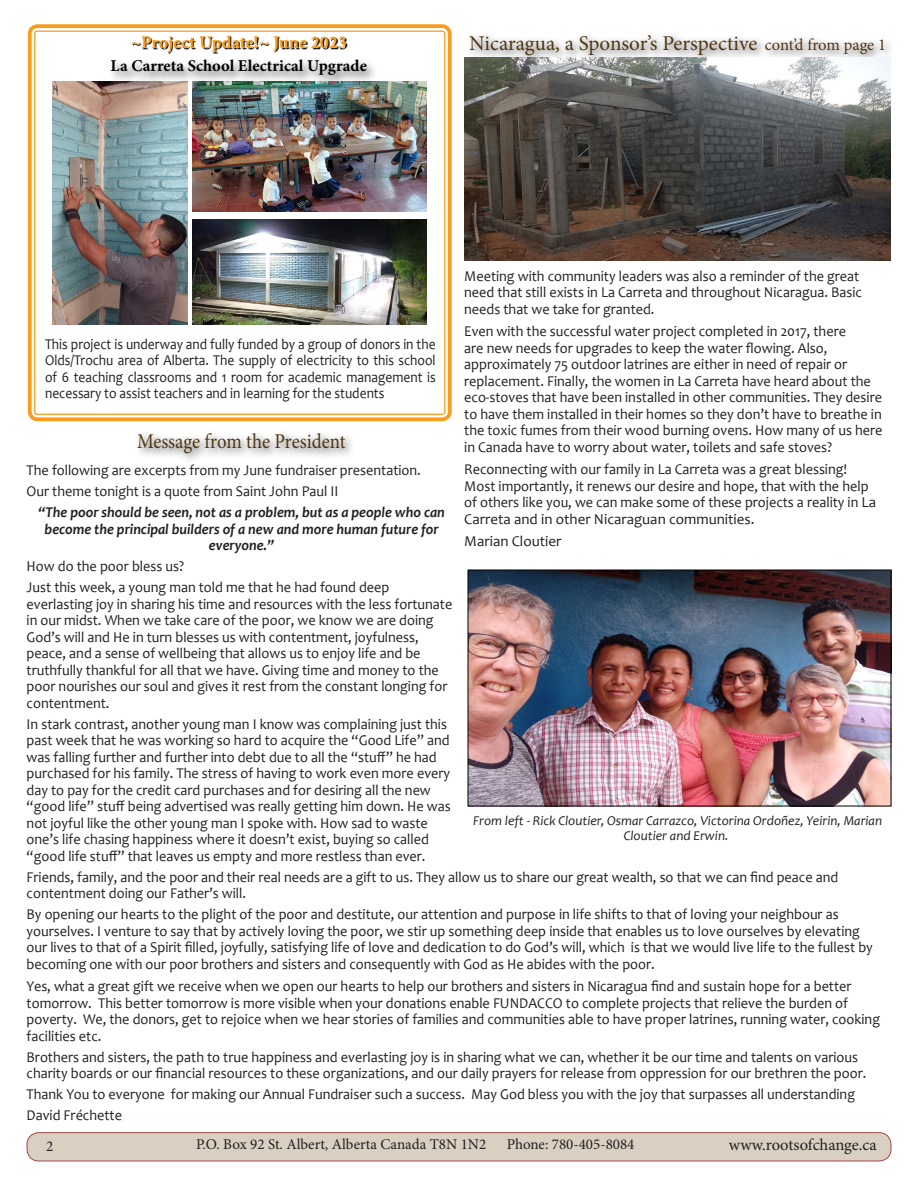
<style>
.page{position:relative;width:918px;height:1188px;background:#fff}
.page>*{position:absolute;margin:0;border:0;box-sizing:border-box;transform-origin:0 0}
.t1{font:21px "Minion Pro";letter-spacing:-.005em;color:#503611}
.t2{font:21px "Minion Pro";letter-spacing:-.005em;color:#503611;scale:.9 1}
.t3{font:700 18px "Minion Pro";color:#f89c1c}
.t4{font:700 16.5px "Minion Pro";letter-spacing:.005em;color:#000}
.t5{font:16.5px "Minion Pro";letter-spacing:-.005em;color:#231f20}
.t6{font:15px/16.5px "Candara";color:#231f20;scale:.95 1}
.t7{font:15px/16.5px "Candara";color:#231f20;text-align:justify;scale:.9 1}
.t8{font:italic 700 15px/16.5px "Candara";color:#231f20;text-align:center;scale:.95 1}
.t9{font:15px "Minion Pro";color:#231f20}
.t10{font:15px "Candara";color:#231f20}
.t11{font:italic 13.5px/15px "Candara";color:#231f20;text-align:center}
.s1{font-size:16.5px}
</style>
<div class="page">
<div style="left:27px;top:1133px;width:864px;height:28px;background:#d6cbbc;border-radius:12px"></div>
<div style="left:27px;top:1132px;width:864px;height:29px;border:1px solid #993234;border-radius:12px"></div>
<img style="left:467px;top:569px;width:425px;height:238px">
<div style="left:466px;top:31px;width:428px;height:35px;background:#231f20;opacity:.75"></div>
<img style="left:464px;top:58px;width:427px;height:202px">
<div style="left:134px;top:429px;width:221px;height:35px;background:#231f20;opacity:.75"></div>
<div style="left:28px;top:24px;width:424px;height:397px;border:4px solid #f89c1c;border-radius:8px"></div>
<div style="left:34px;top:31px;width:411px;height:384px;border:1px solid #f89c1c;border-radius:3px"></div>
<img style="left:193px;top:82px;width:234px;height:130px">
<img style="left:53px;top:82px;width:135px;height:243px">
<img style="left:193px;top:220px;width:234px;height:105px">
<div style="left:109px;top:57px;width:270px;height:30px;background:#231f20;opacity:.75"></div>
<svg style="left:133px;top:36px;width:214px;height:17px"></svg>
<p class="t3" style="left:131px;top:30px;width:218px">~Project Update!~ June 2023</p>
<p class="t4" style="left:111px;top:54px;width:258px">La Carreta School Electrical Upgrade</p>
<p class="t1" style="left:469px;top:29px;width:418px">Nicaragua, a Sponsor’s Perspective <span class="s1">cont’d from page 1</span></p>
<p class="t6" style="left:464px;top:268px;width:420px">Meeting with community leaders was also a reminder of the great need that still exists in La Carreta and throughout Nicaragua. Basic needs that we take for granted.</p>
<p class="t6" style="left:464px;top:323px;width:442px">Even with the successful water project completed in 2017, there<br>are new needs for upgrades to keep the water flowing. Also, approximately 75 outdoor latrines are either in need of repair or replacement. Finally, the women in La Carreta have heard about the eco-stoves that have been installed in other communities. They desire to have them installed in their homes so they don’t have to breathe in the toxic fumes from their wood burning ovens. How many of us here in Canada have to worry about water, toilets and safe stoves?</p>
<p class="t6" style="left:464px;top:461px;width:435px">Reconnecting with our family in La Carreta was a great blessing!<br>Most importantly, it renews our desire and hope, that with the help of others like you, we can make some of these projects a reality in La Carreta and in other Nicaraguan communities.</p>
<p class="t10" style="left:464px;top:532px;width:99px">Marian Cloutier</p>
<p class="t7" style="left:45px;top:336px;width:436px">This project is underway and fully funded by a group of donors in the Olds/Trochu area of Alberta. The supply of electricity to this school of 6 teaching classrooms and 1 room for academic management is necessary to assist teachers and in learning for the students</p>
<p class="t2" style="left:137px;top:427px;width:233px">Message from the President</p>
<p class="t6" style="left:27px;top:462px;width:416px">The following are excerpts from my June fundraiser presentation.</p>
<p class="t6" style="left:27px;top:483px;width:330px">Our theme tonight is a quote from Saint John Paul II</p>
<p class="t8" style="left:38px;top:504px;width:429px">“The poor should be seen, not as a problem, but as a people who can become the principal builders of a new and more human future for everyone.”</p>
<p class="t6" style="left:27px;top:558px;width:167px">How do the poor bless us?</p>
<p class="t6" style="left:27px;top:579px;width:450px">Just this week, a young man told me that he had found deep everlasting joy in sharing his time and resources with the less fortunate in our midst. When we take care of the poor, we know we are doing God’s will and He in turn blesses us with contentment, joyfulness, peace, and a sense of wellbeing that allows us to enjoy life and be truthfully thankful for all that we have. Giving time and money to the poor nourishes our soul and gives it rest from the constant longing for contentment.</p>
<p class="t6" style="left:27px;top:716px;width:448px">In stark contrast, another young man I know was complaining just this past week that he was working so hard to acquire the “Good Life” and was falling further and further into debt due to all the “stuff” he had purchased for his family. The stress of having to work even more every day to pay for the credit card purchases and for desiring all the new “good life” stuff being advertised was really getting him down. He was not joyful like the other young man I spoke with. How sad to waste one’s life chasing happiness where it doesn’t exist, buying so called “good life stuff” that leaves us empty and more restless than ever.</p>
<p class="t6" style="left:27px;top:869px;width:856px">Friends, family, and the poor and their real needs are a gift to us. They allow us to share our great wealth, so that we can find peace and contentment doing our Father’s will.</p>
<p class="t6" style="left:27px;top:906px;width:892px">By opening our hearts to the plight of the poor and destitute, our attention and purpose in life shifts to that of loving your neighbour as yourselves. I venture to say that by actively loving the poor, we stir up something deep inside that enables us to love ourselves by elevating our lives to that of a Spirit filled, joyfully, satisfying life of love and dedication to do God’s will, which is that we would live life to the fullest by becoming one with our poor brothers and sisters and consequently with God as He abides with the poor.</p>
<p class="t6" style="left:27px;top:977px;width:900px">Yes, what a great gift we receive when we open our hearts to help our brothers and sisters in Nicaragua find and sustain hope for a better tomorrow. This better tomorrow is more visible when your donations enable FUNDACCO to complete projects that relieve the burden of poverty. We, the donors, get to rejoice when we hear stories of families and communities able to have proper latrines, running water, cooking facilities etc.</p>
<p class="t6" style="left:27px;top:1049px;width:886px">Brothers and sisters, the path to true happiness and everlasting joy is in sharing what we can, whether it be our time and talents on various charity boards or our financial resources to these organizations, and our daily prayers for release from oppression for our brethren the poor.</p>
<p class="t6" style="left:27px;top:1086px;width:874px">Thank You to everyone for making our Annual Fundraiser such a success. May God bless you with the joy that surpasses all understanding</p>
<p class="t6" style="left:27px;top:1107px;width:102px">David Fréchette</p>
<p class="t11" style="left:473px;top:813px;width:411px">From left - Rick Cloutier, Osmar Carrazco, Victorina Ordoñez, Yeirin, Marian<br>Cloutier and Erwin.</p>
<p class="t9" style="left:46px;top:1136px;width:9px">2</p>
<p class="t9" style="left:196px;top:1134px;width:292px">P.O. Box 92 St. Albert, Alberta Canada T8N 1N2</p>
<p class="t9" style="left:507px;top:1134px;width:129px">Phone: 780-405-8084</p>
<p class="t5" style="left:729px;top:1134px;width:149px">www.rootsofchange.ca</p>
</div>
